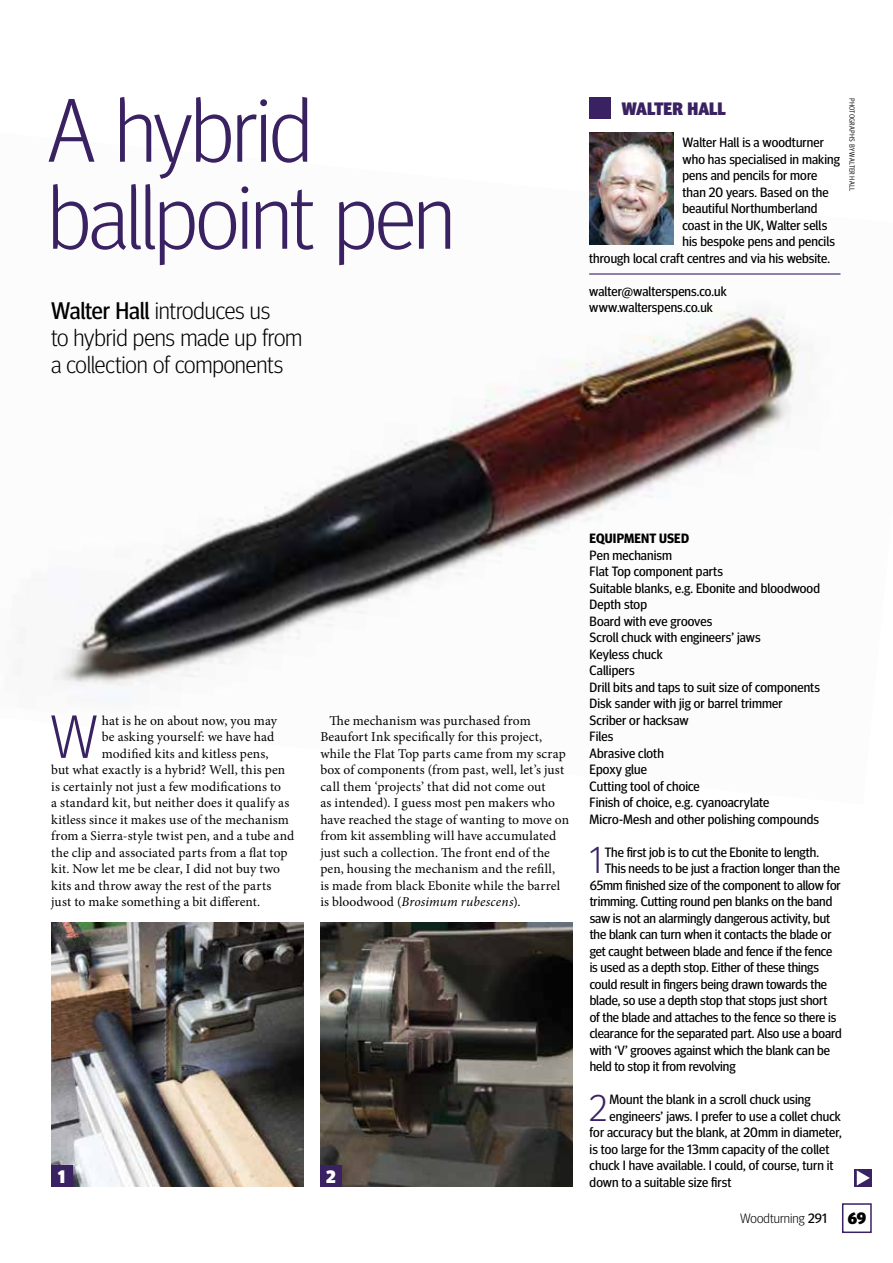
<style>
.page{position:relative;width:893px;height:1263px;background:#fff}
.page>*{position:absolute;margin:0;border:0;box-sizing:border-box;transform-origin:0 0}
.t1{font:300 90px/87px "Meta Headline";letter-spacing:-.02em;color:#3a2161}
.t2{font:300 60.9px "Meta Headline";color:#3a2161}
.t3{font:300 37.2px "Meta Headline";color:#3a2161}
.t4{font:300 24px/27px "Meta Headline";letter-spacing:-.01em;color:#000}
.t5{font:900 18px "Meta Headline";color:#3a2161}
.t6{font:900 18px "Meta Headline";color:#fff}
.t7{font:13.5px/16.5px "Meta Headline";letter-spacing:.005em;color:#000}
.t8{font:13.5px/16.5px "Minion Pro";letter-spacing:.01em;color:#000}
.t9{font:300 13.5px "Meta Headline";letter-spacing:.005em;color:#000}
.t10{font:700 13.5px "Meta Headline";letter-spacing:.015em;color:#000}
.t11{font:7.5px "Meta Cond Normal";letter-spacing:.03em;color:#000}
.s1{font-weight:400}
.s2{font-style:italic}
.s3{font-weight:900;font-size:16.5px}
</style>
<div class="page">
<img style="left:53px;top:133px;width:788px;height:570px">
<div style="left:855px;top:1169px;width:17px;height:17px;background:#3a2161"></div>
<svg style="left:856px;top:1170px;width:14px;height:16px"></svg>
<img style="left:51px;top:923px;width:252px;height:264px">
<img style="left:320px;top:923px;width:253px;height:264px">
<div style="left:51px;top:1166px;width:21px;height:21px;background:#3a2161"></div>
<div style="left:320px;top:1166px;width:22px;height:21px;background:#3a2161"></div>
<hr style="left:589px;top:273px;width:251px;height:2px;background:#3a2161">
<img style="left:590px;top:133px;width:84px;height:111px">
<div style="left:589px;top:98px;width:21px;height:21px;background:#3a2161"></div>
<div style="left:842px;top:1203px;width:30px;height:30px;border:2px solid #3a2161"></div>
<h1 class="t1" style="left:48px;top:85px;width:409px">A hybrid ballpoint pen</h1>
<h3 class="t4" style="left:51px;top:297px;width:253px"><span class="s1">Walter Hall</span> introduces us<br>to hybrid pens made up from a collection of components</h3>
<h3 class="t5" style="left:622px;top:98px;width:106px">WALTER HALL</h3>
<p class="t7" style="left:682px;top:134px;width:143px">Walter Hall is a woodturner</p>
<p class="t7" style="left:682px;top:151px;width:159px">who has specialised in making</p>
<p class="t7" style="left:682px;top:167px;width:136px">pens and pencils for more</p>
<p class="t7" style="left:682px;top:184px;width:148px">than 20 years. Based on the</p>
<p class="t7" style="left:682px;top:200px;width:137px">beautiful Northumberland</p>
<p class="t7" style="left:682px;top:217px;width:146px">coast in the UK, Walter sells</p>
<p class="t7" style="left:682px;top:233px;width:154px">his bespoke pens and pencils</p>
<p class="t7" style="left:589px;top:250px;width:242px">through local craft centres and via his website.</p>
<p class="t7" style="left:589px;top:283px;width:139px">walter@walterspens.co.uk www.walterspens.co.uk</p>
<p class="t11" style="left:856px;top:98px;width:95px;rotate:90deg">PHOTOGRAPHS BY WALTER HALL</p>
<h2 class="t2" style="left:50px;top:700px;width:50px">W</h2>
<p class="t8" style="left:102px;top:712px;width:177px">hat is he on about now, you may</p>
<p class="t8" style="left:102px;top:729px;width:174px">be asking yourself: we have had</p>
<p class="t8" style="left:102px;top:745px;width:168px">modified kits and kitless pens,</p>
<p class="t8" style="left:51px;top:762px;width:235px">but what exactly is a hybrid? Well, this pen</p>
<p class="t8" style="left:51px;top:778px;width:231px">is certainly not just a few modifications to</p>
<p class="t8" style="left:51px;top:795px;width:240px">a standard kit, but neither does it qualify as</p>
<p class="t8" style="left:51px;top:811px;width:239px">kitless since it makes use of the mechanism</p>
<p class="t8" style="left:51px;top:828px;width:244px">from a Sierra-style twist pen, and a tube and</p>
<p class="t8" style="left:51px;top:844px;width:238px">the clip and associated parts from a flat top</p>
<p class="t8" style="left:51px;top:861px;width:230px">kit. Now let me be clear, I did not buy two</p>
<p class="t8" style="left:51px;top:877px;width:222px">kits and throw away the rest of the parts</p>
<p class="t8" style="left:51px;top:894px;width:211px">just to make something a bit different.</p>
<p class="t8" style="left:320px;top:712px;width:250px;text-indent:9px">The mechanism was purchased from Beaufort Ink specifically for this project, while the Flat Top parts came from my scrap box of components (from past, well, let’s just call them ‘projects’ that did not come out<br>as intended). I guess most pen makers who have reached the stage of wanting to move on from kit assembling will have accumulated just such a collection. The front end of the pen, housing the mechanism and the refill,<br>is made from black Ebonite while the barrel is bloodwood (<span class="s2">Brosimum rubescens</span>).</p>
<h3 class="t6" style="left:58px;top:1166px;width:9px">1</h3>
<h3 class="t6" style="left:326px;top:1166px;width:11px">2</h3>
<p class="t10" style="left:590px;top:531px;width:101px">EQUIPMENT USED</p>
<p class="t7" style="left:590px;top:547px;width:232px">Pen mechanism<br>Flat Top component parts<br>Suitable blanks, e.g. Ebonite and bloodwood<br>Depth stop<br>Board with eve grooves<br>Scroll chuck with engineers’ jaws<br>Keyless chuck<br>Callipers<br>Drill bits and taps to suit size of components<br>Disk sander with jig or barrel trimmer<br>Scriber or hacksaw<br>Files<br>Abrasive cloth<br>Epoxy glue<br>Cutting tool of choice<br>Finish of choice, e.g. cyanoacrylate<br>Micro-Mesh and other polishing compounds</p>
<h3 class="t3" style="left:590px;top:838px;width:14px">1</h3>
<p class="t7" style="left:605px;top:844px;width:216px">The first job is to cut the Ebonite to length.</p>
<p class="t7" style="left:605px;top:860px;width:237px">This needs to be just a fraction longer than the</p>
<p class="t7" style="left:590px;top:877px;width:253px">65mm finished size of the component to allow for</p>
<p class="t7" style="left:590px;top:893px;width:244px">trimming. Cutting round pen blanks on the band</p>
<p class="t7" style="left:590px;top:910px;width:242px">saw is not an alarmingly dangerous activity, but</p>
<p class="t7" style="left:590px;top:926px;width:243px">the blank can turn when it contacts the blade or</p>
<p class="t7" style="left:590px;top:943px;width:244px">get caught between blade and fence if the fence</p>
<p class="t7" style="left:590px;top:959px;width:231px">is used as a depth stop. Either of these things</p>
<p class="t7" style="left:590px;top:976px;width:239px">could result in fingers being drawn towards the</p>
<p class="t7" style="left:590px;top:992px;width:239px">blade, so use a depth stop that stops just short</p>
<p class="t7" style="left:590px;top:1009px;width:248px">of the blade and attaches to the fence so there is</p>
<p class="t7" style="left:590px;top:1025px;width:254px">clearance for the separated part. Also use a board</p>
<p class="t7" style="left:590px;top:1042px;width:242px">with ‘V’ grooves against which the blank can be</p>
<p class="t7" style="left:590px;top:1058px;width:147px">held to stop it from revolving</p>
<h3 class="t3" style="left:590px;top:1086px;width:19px">2</h3>
<p class="t7" style="left:609px;top:1091px;width:203px">Mount the blank in a scroll chuck using</p>
<p class="t7" style="left:609px;top:1108px;width:233px">engineers’ jaws. I prefer to use a collet chuck</p>
<p class="t7" style="left:590px;top:1124px;width:254px">for accuracy but the blank, at 20mm in diameter,</p>
<p class="t7" style="left:590px;top:1141px;width:241px">is too large for the 13mm capacity of the collet</p>
<p class="t7" style="left:590px;top:1157px;width:245px">chuck I have available. I could, of course, turn it</p>
<p class="t7" style="left:590px;top:1174px;width:143px">down to a suitable size first</p>
<p class="t9" style="left:740px;top:1211px;width:128px">Woodturning <span class="s1">291</span> <span class="s3">69</span></p>
</div>
